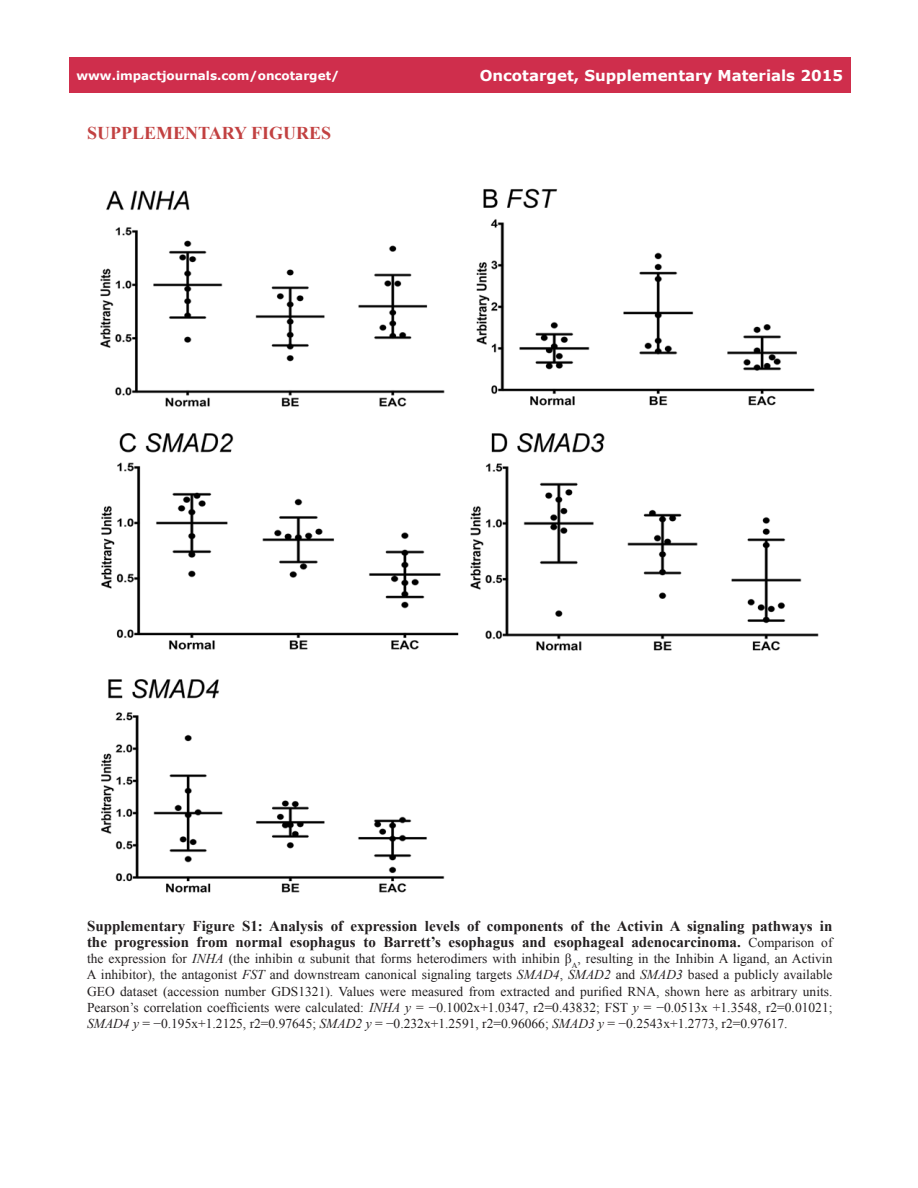
<style>
.page{position:relative;width:918px;height:1188px;background:#fff}
.page>*{position:absolute;margin:0;border:0;box-sizing:border-box;transform-origin:0 0}
.Heading{font:700 18px "Times New Roman";color:#c24141}
.FigureText{font:700 15px/16.2px "Times New Roman";color:#231f20}
.t1{font:700 15px "Verdana";color:#fff}
.FigureText-2{font:13.5px/16.2px "Times New Roman";color:#231f20;text-align:justify}
.t2{font:700 12px "Verdana";color:#fff}
.s1{font-weight:400;font-size:13.5px}
.s2{font-style:italic}
</style>
<div class="page">
<div style="left:69px;top:57px;width:781px;height:36px;background:#cf2e4c"></div>
<img style="left:100px;top:188px;width:719px;height:705px">
<p class="t2" style="left:76px;top:67px;width:264px">www.impactjournals.com/oncotarget/</p>
<p class="t1" style="left:480px;top:65px;width:365px">Oncotarget, Supplementary Materials 2015</p>
<p class="Heading" style="left:87px;top:120px;width:245px">SUPPLEMENTARY FIGURES</p>
<p class="FigureText" style="left:87px;top:917px;width:747px">Supplementary Figure S1: Analysis of expression levels of components of the Activin A signaling pathways in the progression from normal esophagus to Barrett’s esophagus and esophageal adenocarcinoma. <span class="s1">Comparison of</span></p>
<p class="FigureText-2" style="left:87px;top:950px;width:747px">the expression for <span class="s2">INHA</span> (the inhibin α subunit that forms heterodimers with inhibin β<sub>A</sub>, resulting in the Inhibin A ligand, an Activin A inhibitor), the antagonist <span class="s2">FST</span> and downstream canonical signaling targets <span class="s2">SMAD4</span>, <span class="s2">SMAD2</span> and <span class="s2">SMAD3</span> based a publicly available GEO dataset (accession number GDS1321). Values were measured from extracted and purified RNA, shown here as arbitrary units.<br>Pearson’s correlation coefficients were calculated: <span class="s2">INHA y</span> = −0.1002x+1.0347, r2=0.43832; FST <span class="s2">y</span> = −0.0513x +1.3548, r2=0.01021; <span class="s2">SMAD4 y</span> = −0.195x+1.2125, r2=0.97645; <span class="s2">SMAD2 y</span> = −0.232x+1.2591, r2=0.96066; <span class="s2">SMAD3 y</span> = −0.2543x+1.2773, r2=0.97617.</p>
</div>
